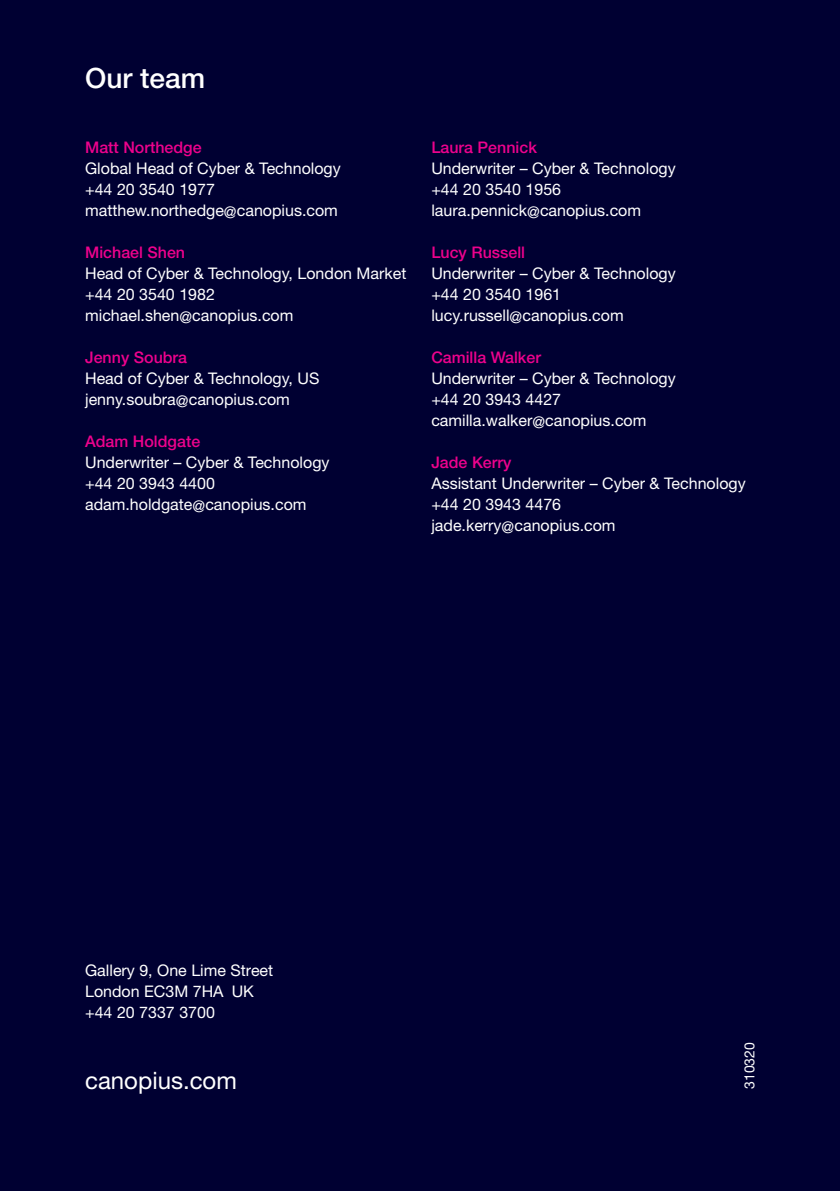
<style>
.page{position:relative;width:840px;height:1191px;background:#fff}
.page>*{position:absolute;margin:0;border:0;box-sizing:border-box;transform-origin:0 0}
.t1{font:500 28px "Helvetica Neue LT Std";color:#fff}
.t2{font:24px "Helvetica Neue LT Std";color:#fff}
.t3{font:16px/21px "Helvetica Neue LT Std";color:#fff}
.t4{font:500 16px "Helvetica Neue LT Std";color:#ed028c}
.t5{font:14px "Helvetica Neue LT Std";color:#fff}
</style>
<div class="page">
<div style="left:0;top:0;width:839px;height:1191px;background:#000032"></div>
<h1 class="t1" style="left:85px;top:68px;width:121px">Our team</h1>
<p class="t4" style="left:85px;top:142px;width:118px">Matt Northedge</p>
<p class="t3" style="left:85px;top:160px;width:257px">Global Head of Cyber &amp; Technology +44 20 3540 1977 matthew.northedge@canopius.com</p>
<p class="t4" style="left:85px;top:247px;width:101px">Michael Shen</p>
<p class="t3" style="left:85px;top:265px;width:322px">Head of Cyber &amp; Technology, London Market +44 20 3540 1982 michael.shen@canopius.com</p>
<p class="t4" style="left:85px;top:352px;width:103px">Jenny Soubra</p>
<p class="t3" style="left:85px;top:370px;width:236px">Head of Cyber &amp; Technology, US jenny.soubra@canopius.com</p>
<p class="t4" style="left:85px;top:436px;width:116px">Adam Holdgate</p>
<p class="t3" style="left:85px;top:454px;width:246px">Underwriter – Cyber &amp; Technology +44 20 3943 4400 adam.holdgate@canopius.com</p>
<p class="t4" style="left:431px;top:142px;width:107px">Laura Pennick</p>
<p class="t3" style="left:431px;top:160px;width:246px">Underwriter – Cyber &amp; Technology +44 20 3540 1956 laura.pennick@canopius.com</p>
<p class="t4" style="left:431px;top:247px;width:95px">Lucy Russell</p>
<p class="t3" style="left:431px;top:265px;width:246px">Underwriter – Cyber &amp; Technology +44 20 3540 1961 lucy.russell@canopius.com</p>
<p class="t4" style="left:431px;top:352px;width:111px">Camilla Walker</p>
<p class="t3" style="left:431px;top:370px;width:246px">Underwriter – Cyber &amp; Technology +44 20 3943 4427 camilla.walker@canopius.com</p>
<p class="t4" style="left:431px;top:457px;width:82px">Jade Kerry</p>
<p class="t3" style="left:431px;top:475px;width:316px">Assistant Underwriter – Cyber &amp; Technology +44 20 3943 4476 jade.kerry@canopius.com</p>
<p class="t3" style="left:85px;top:961px;width:189px">Gallery 9, One Lime Street<br>London EC3M 7HA UK +44 20 7337 3700</p>
<h2 class="t2" style="left:85px;top:1071px;width:153px">canopius.com</h2>
<p class="t5" style="left:744px;top:1089px;width:48px;rotate:-90deg">310320</p>
</div>
